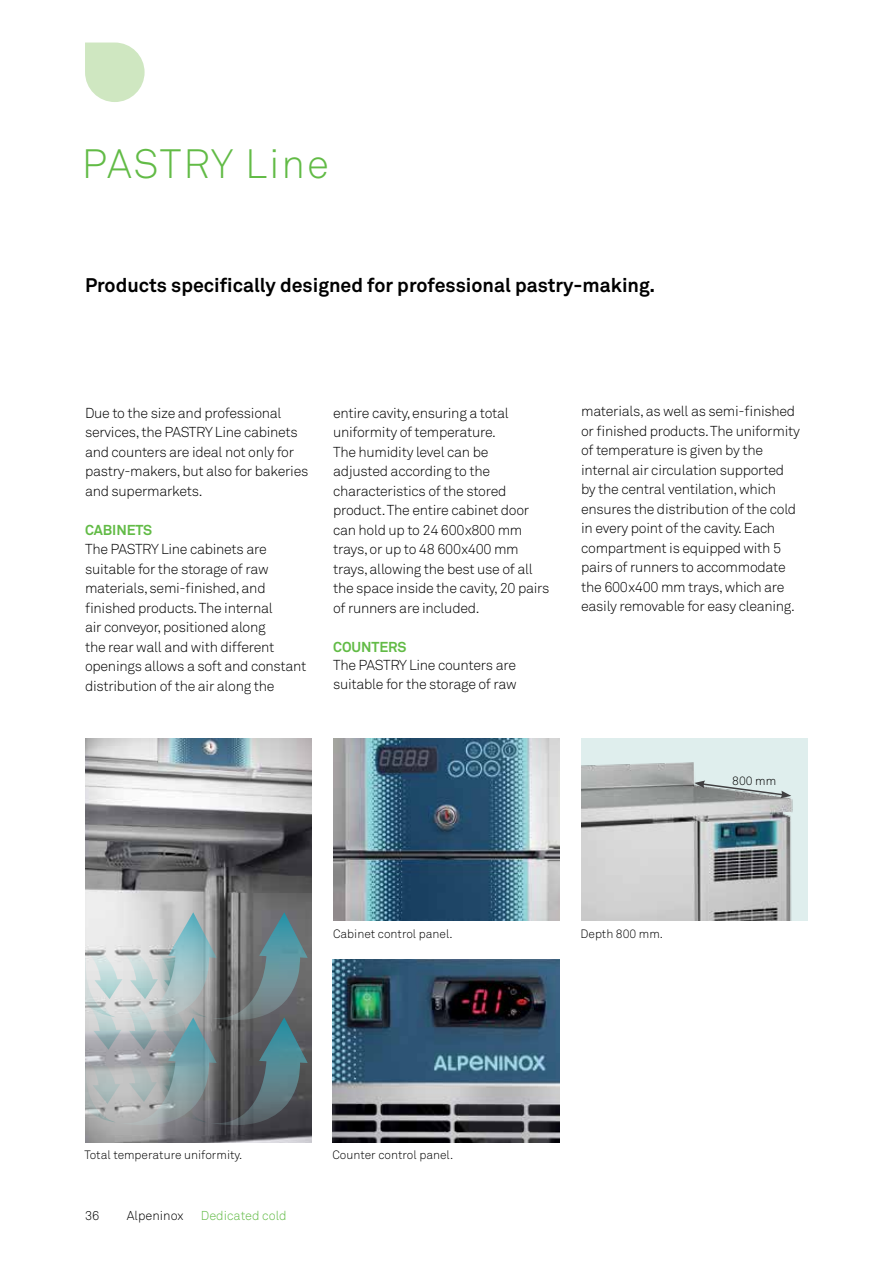
<style>
.page{position:relative;width:893px;height:1263px;background:#fff}
.page>*{position:absolute;margin:0;border:0;box-sizing:border-box;transform-origin:0 0}
.t1{font:300 40.5px "Akkurat Pro";letter-spacing:.045em;color:#62bb46}
.t2{font:700 19.5px "Akkurat Pro";color:#000}
.t3{font:300 14.25px/19.5px "Akkurat Pro";letter-spacing:-.02em;color:#000}
.t4{font:700 14.25px "Akkurat Pro";letter-spacing:-.005em;color:#62bb46}
.t5{font:300 12.75px "Akkurat Pro";color:#62bb46}
.t6{font:300 12.75px "Akkurat Pro";color:#000}
.t7{font:300 12px "Akkurat Pro";color:#000}
</style>
<div class="page">
<svg style="left:85px;top:43px;width:60px;height:59px"></svg>
<img style="left:581px;top:738px;width:227px;height:182px">
<img style="left:85px;top:738px;width:227px;height:404px">
<svg style="left:85px;top:912px;width:223px;height:218px;background:#8b989b"></svg>
<img style="left:333px;top:738px;width:227px;height:183px">
<img style="left:332px;top:960px;width:227px;height:182px">
<svg style="left:694px;top:780px;width:97px;height:18px;background:#adb6b5"></svg>
<h1 class="t1" style="left:82px;top:140px;width:249px">PASTRY Line</h1>
<h2 class="t2" style="left:85px;top:273px;width:572px">Products specifically designed for professional pastry-making.</h2>
<p class="t3" style="left:85px;top:403px;width:225px">Due to the size and professional services, the PASTRY Line cabinets and counters are ideal not only for pastry-makers, but also for bakeries and supermarkets.</p>
<p class="t4" style="left:85px;top:521px;width:69px">CABINETS</p>
<p class="t3" style="left:85px;top:540px;width:223px">The PASTRY Line cabinets are suitable for the storage of raw materials, semi-finished, and finished products. The internal<br>air conveyor, positioned along<br>the rear wall and with different openings allows a soft and constant distribution of the air along the</p>
<p class="t3" style="left:333px;top:403px;width:218px">entire cavity, ensuring a total uniformity of temperature.<br>The humidity level can be<br>adjusted according to the characteristics of the stored product. The entire cabinet door can hold up to 24 600x800 mm trays, or up to 48 600x400 mm trays, allowing the best use of all the space inside the cavity, 20 pairs of runners are included.</p>
<p class="t4" style="left:333px;top:638px;width:75px">COUNTERS</p>
<p class="t3" style="left:333px;top:655px;width:185px">The PASTRY Line counters are suitable for the storage of raw</p>
<p class="t3" style="left:581px;top:402px;width:220px">materials, as well as semi-finished or finished products. The uniformity of temperature is given by the internal air circulation supported by the central ventilation, which ensures the distribution of the cold in every point of the cavity. Each compartment is equipped with 5 pairs of runners to accommodate the 600x400 mm trays, which are easily removable for easy cleaning.</p>
<p class="t7" style="left:732px;top:773px;width:46px">800 mm</p>
<p class="t7" style="left:333px;top:926px;width:121px">Cabinet control panel.</p>
<p class="t7" style="left:581px;top:926px;width:84px">Depth 800 mm.</p>
<p class="t7" style="left:84px;top:1148px;width:159px">Total temperature uniformity.</p>
<p class="t6" style="left:85px;top:1208px;width:16px">36</p>
<p class="t6" style="left:127px;top:1208px;width:58px">Alpeninox</p>
<p class="t5" style="left:201px;top:1208px;width:87px">Dedicated cold</p>
<p class="t7" style="left:332px;top:1148px;width:122px">Counter control panel.</p>
</div>
